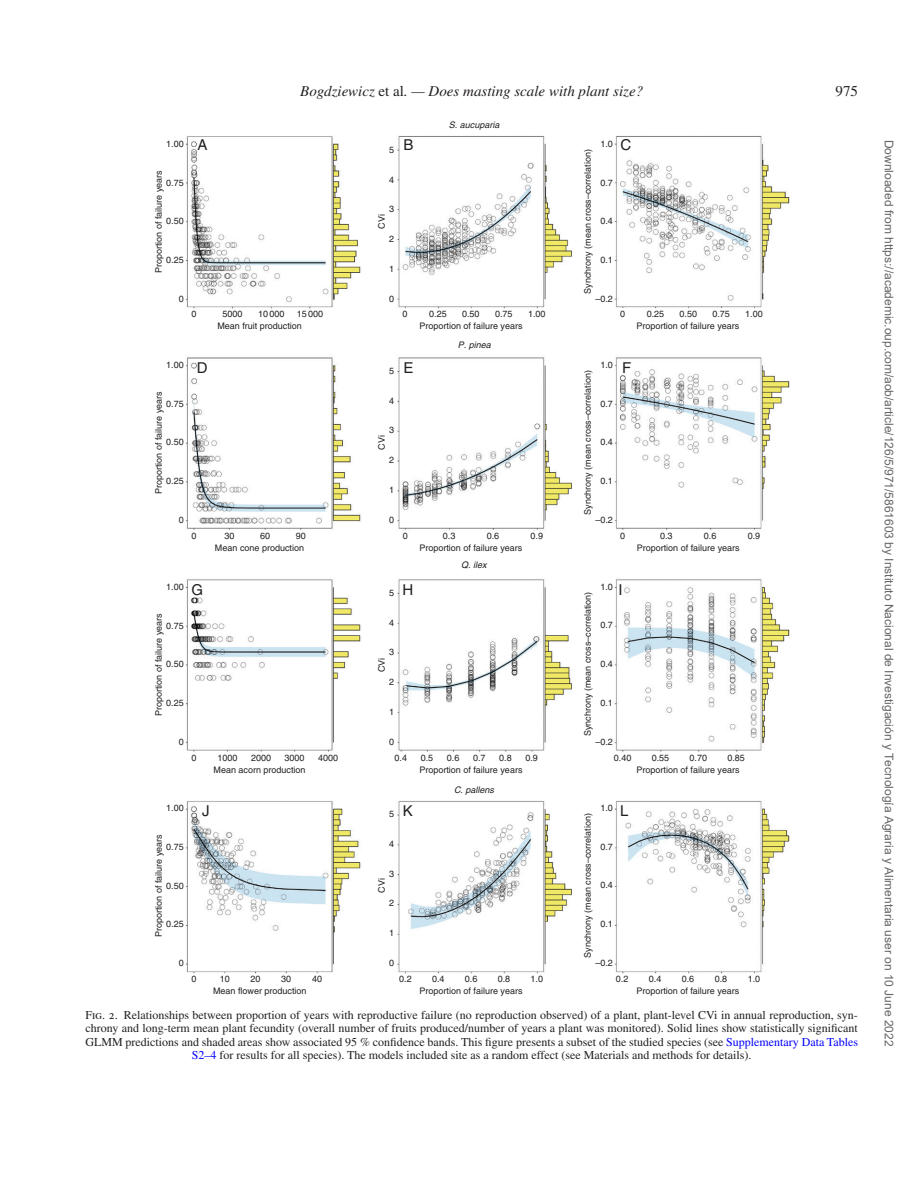
<style>
.page{position:relative;width:918px;height:1186px;background:#fff}
.page>*{position:absolute;margin:0;border:0;box-sizing:border-box;transform-origin:0 0}
.t1{font:italic 15px "Times LT Std";color:#231f20}
.t2{font:15px "Helvetica";color:#231f20}
.t3{font:15px "Times LT Std";color:#231f20}
.t4{font:12px/13.5px "Times LT Std";color:#231f20;text-align:center}
.t5{font:12px "Arial";color:#666}
.t6{font:9px/12px "Helvetica";color:#231f20}
.t7{font:italic 9px "Helvetica";color:#231f20}
.s1{font-style:normal}
.s2{color:#00f}
</style>
<div class="page">
<img style="left:185px;top:136px;width:604px;height:837px">
<h1 class="t1" style="left:300px;top:83px;width:344px">Bogdziewicz <span class="s1">et al</span>. — Does masting scale with plant size?</h1>
<h1 class="t3" style="left:836px;top:82px;width:24px">975</h1>
<p class="t6" style="left:166px;top:138px;width:19px">1.00</p>
<p class="t6" style="left:153px;top:273px;width:105px;rotate:-90deg">Proportion of failure years</p>
<p class="t6" style="left:166px;top:176px;width:19px">0.75</p>
<p class="t6" style="left:166px;top:215px;width:19px">0.50</p>
<p class="t6" style="left:166px;top:254px;width:19px">0.25</p>
<p class="t6" style="left:179px;top:292px;width:7px">0</p>
<p class="t6" style="left:166px;top:359px;width:19px">1.00</p>
<p class="t6" style="left:153px;top:494px;width:105px;rotate:-90deg">Proportion of failure years</p>
<p class="t6" style="left:166px;top:397px;width:19px">0.75</p>
<p class="t6" style="left:166px;top:436px;width:19px">0.50</p>
<p class="t6" style="left:166px;top:475px;width:19px">0.25</p>
<p class="t6" style="left:179px;top:513px;width:7px">0</p>
<p class="t6" style="left:166px;top:581px;width:19px">1.00</p>
<p class="t6" style="left:153px;top:716px;width:105px;rotate:-90deg">Proportion of failure years</p>
<p class="t6" style="left:166px;top:619px;width:19px">0.75</p>
<p class="t6" style="left:166px;top:658px;width:19px">0.50</p>
<p class="t6" style="left:166px;top:697px;width:19px">0.25</p>
<p class="t6" style="left:179px;top:735px;width:7px">0</p>
<p class="t6" style="left:166px;top:802px;width:19px">1.00</p>
<p class="t6" style="left:153px;top:937px;width:105px;rotate:-90deg">Proportion of failure years</p>
<p class="t6" style="left:166px;top:841px;width:19px">0.75</p>
<p class="t6" style="left:166px;top:879px;width:19px">0.50</p>
<p class="t6" style="left:166px;top:918px;width:19px">0.25</p>
<p class="t6" style="left:179px;top:957px;width:7px">0</p>
<p class="t7" style="left:449px;top:119px;width:52px">S. aucuparia</p>
<h1 class="t2" style="left:198px;top:136px;width:12px">A</h1>
<h1 class="t2" style="left:403px;top:136px;width:12px">B</h1>
<h1 class="t2" style="left:621px;top:136px;width:12px">C</h1>
<p class="t6" style="left:600px;top:138px;width:14px">1.0</p>
<p class="t6" style="left:600px;top:176px;width:14px">0.7</p>
<p class="t6" style="left:600px;top:215px;width:14px">0.4</p>
<p class="t6" style="left:600px;top:254px;width:14px">0.1</p>
<p class="t6" style="left:389px;top:144px;width:7px">5</p>
<p class="t6" style="left:582px;top:294px;width:146px;rotate:-90deg">Synchrony (mean cross–correlation)</p>
<p class="t6" style="left:389px;top:173px;width:7px">4</p>
<p class="t6" style="left:389px;top:203px;width:7px">3</p>
<p class="t6" style="left:389px;top:233px;width:7px">2</p>
<p class="t6" style="left:389px;top:263px;width:7px">1</p>
<p class="t6" style="left:389px;top:293px;width:7px">0</p>
<p class="t6" style="left:376px;top:229px;width:16px;rotate:-90deg">CVi</p>
<p class="t6" style="left:595px;top:292px;width:19px">–0.2</p>
<p class="t6" style="left:191px;top:307px;width:7px">0</p>
<p class="t6" style="left:403px;top:307px;width:7px">0</p>
<p class="t6" style="left:429px;top:307px;width:19px">0.25</p>
<p class="t6" style="left:223px;top:307px;width:22px">5000</p>
<p class="t6" style="left:712px;top:307px;width:19px">0.75</p>
<p class="t6" style="left:745px;top:307px;width:19px">1.00</p>
<p class="t6" style="left:217px;top:319px;width:86px">Mean fruit production</p>
<p class="t6" style="left:258px;top:307px;width:28px">10 000</p>
<p class="t6" style="left:297px;top:307px;width:28px">15 000</p>
<p class="t6" style="left:420px;top:307px;width:105px;text-align:center">0.50<br>Proportion of failure years</p>
<p class="t6" style="left:495px;top:307px;width:19px">0.75</p>
<p class="t6" style="left:528px;top:307px;width:19px">1.00</p>
<p class="t6" style="left:620px;top:307px;width:7px">0</p>
<p class="t6" style="left:647px;top:307px;width:19px">0.25</p>
<p class="t6" style="left:636px;top:307px;width:105px;text-align:center">0.50<br>Proportion of failure years</p>
<p class="t7" style="left:458px;top:340px;width:35px">P. pinea</p>
<p class="t6" style="left:600px;top:359px;width:14px">1.0</p>
<p class="t6" style="left:600px;top:397px;width:14px">0.7</p>
<p class="t6" style="left:600px;top:436px;width:14px">0.4</p>
<p class="t6" style="left:600px;top:475px;width:14px">0.1</p>
<h1 class="t2" style="left:197px;top:359px;width:12px">D</h1>
<h1 class="t2" style="left:403px;top:359px;width:12px">E</h1>
<h1 class="t2" style="left:622px;top:359px;width:11px">F</h1>
<p class="t6" style="left:389px;top:365px;width:7px">5</p>
<p class="t6" style="left:582px;top:515px;width:146px;rotate:-90deg">Synchrony (mean cross–correlation)</p>
<p class="t6" style="left:389px;top:394px;width:7px">4</p>
<p class="t6" style="left:389px;top:424px;width:7px">3</p>
<p class="t6" style="left:389px;top:454px;width:7px">2</p>
<p class="t6" style="left:389px;top:484px;width:7px">1</p>
<p class="t6" style="left:389px;top:514px;width:7px">0</p>
<p class="t6" style="left:376px;top:450px;width:16px;rotate:-90deg">CVi</p>
<p class="t6" style="left:595px;top:513px;width:19px">–0.2</p>
<p class="t6" style="left:191px;top:530px;width:7px">0</p>
<p class="t6" style="left:403px;top:530px;width:7px">0</p>
<p class="t6" style="left:419px;top:530px;width:105px;text-indent:24px">0.3<br>Proportion of failure years</p>
<p class="t6" style="left:224px;top:530px;width:12px">30</p>
<p class="t6" style="left:704px;top:530px;width:14px">0.6</p>
<p class="t6" style="left:748px;top:530px;width:14px">0.9</p>
<p class="t6" style="left:215px;top:542px;width:91px">Mean cone production</p>
<p class="t6" style="left:260px;top:530px;width:12px">60</p>
<p class="t6" style="left:296px;top:530px;width:12px">90</p>
<p class="t6" style="left:487px;top:530px;width:14px">0.6</p>
<p class="t6" style="left:531px;top:530px;width:14px">0.9</p>
<p class="t6" style="left:620px;top:530px;width:7px">0</p>
<p class="t6" style="left:637px;top:530px;width:105px;text-indent:23px">0.3<br>Proportion of failure years</p>
<p class="t7" style="left:461px;top:560px;width:27px">Q. ilex</p>
<p class="t6" style="left:600px;top:580px;width:14px">1.0</p>
<p class="t6" style="left:600px;top:619px;width:14px">0.7</p>
<p class="t6" style="left:600px;top:658px;width:14px">0.4</p>
<p class="t6" style="left:600px;top:697px;width:14px">0.1</p>
<h1 class="t2" style="left:192px;top:581px;width:13px">G</h1>
<h1 class="t2" style="left:403px;top:581px;width:12px">H</h1>
<h1 class="t2" style="left:619px;top:581px;width:6px">I</h1>
<p class="t6" style="left:389px;top:587px;width:7px">5</p>
<p class="t6" style="left:582px;top:736px;width:146px;rotate:-90deg">Synchrony (mean cross–correlation)</p>
<p class="t6" style="left:389px;top:616px;width:7px">4</p>
<p class="t6" style="left:389px;top:646px;width:7px">3</p>
<p class="t6" style="left:389px;top:676px;width:7px">2</p>
<p class="t6" style="left:389px;top:706px;width:7px">1</p>
<p class="t6" style="left:389px;top:736px;width:7px">0</p>
<p class="t6" style="left:376px;top:672px;width:16px;rotate:-90deg">CVi</p>
<p class="t6" style="left:595px;top:735px;width:19px">–0.2</p>
<p class="t6" style="left:191px;top:752px;width:7px">0</p>
<p class="t6" style="left:395px;top:752px;width:14px">0.4</p>
<p class="t6" style="left:421px;top:752px;width:14px">0.5</p>
<p class="t6" style="left:217px;top:752px;width:22px">1000</p>
<p class="t6" style="left:727px;top:752px;width:19px">0.85</p>
<p class="t6" style="left:214px;top:764px;width:94px">Mean acorn production</p>
<p class="t6" style="left:251px;top:752px;width:22px">2000</p>
<p class="t6" style="left:285px;top:752px;width:22px">3000</p>
<p class="t6" style="left:318px;top:752px;width:22px">4000</p>
<p class="t6" style="left:419px;top:752px;width:105px;text-indent:27px">0.6<br>Proportion of failure years</p>
<p class="t6" style="left:473px;top:752px;width:14px">0.7</p>
<p class="t6" style="left:499px;top:752px;width:14px">0.8</p>
<p class="t6" style="left:525px;top:752px;width:14px">0.9</p>
<p class="t6" style="left:614px;top:752px;width:19px">0.40</p>
<p class="t6" style="left:652px;top:752px;width:19px">0.55</p>
<p class="t6" style="left:637px;top:752px;width:105px;text-indent:53px">0.70<br>Proportion of failure years</p>
<p class="t7" style="left:454px;top:784px;width:42px">C. pallens</p>
<p class="t6" style="left:600px;top:802px;width:14px">1.0</p>
<p class="t6" style="left:600px;top:840px;width:14px">0.7</p>
<p class="t6" style="left:600px;top:879px;width:14px">0.4</p>
<p class="t6" style="left:600px;top:918px;width:14px">0.1</p>
<h1 class="t2" style="left:202px;top:802px;width:9px">J</h1>
<h1 class="t2" style="left:403px;top:802px;width:12px">K</h1>
<h1 class="t2" style="left:620px;top:802px;width:10px">L</h1>
<p class="t6" style="left:389px;top:808px;width:7px">5</p>
<p class="t6" style="left:582px;top:958px;width:146px;rotate:-90deg">Synchrony (mean cross–correlation)</p>
<p class="t6" style="left:389px;top:838px;width:7px">4</p>
<p class="t6" style="left:389px;top:867px;width:7px">3</p>
<p class="t6" style="left:389px;top:897px;width:7px">2</p>
<p class="t6" style="left:389px;top:927px;width:7px">1</p>
<p class="t6" style="left:389px;top:957px;width:7px">0</p>
<p class="t6" style="left:376px;top:893px;width:16px;rotate:-90deg">CVi</p>
<p class="t6" style="left:595px;top:957px;width:19px">–0.2</p>
<p class="t6" style="left:220px;top:972px;width:12px">10</p>
<p class="t6" style="left:748px;top:972px;width:14px">1.0</p>
<p class="t6" style="left:213px;top:984px;width:95px">Mean flower production</p>
<p class="t6" style="left:250px;top:972px;width:12px">20</p>
<p class="t6" style="left:281px;top:972px;width:12px">30</p>
<p class="t6" style="left:312px;top:972px;width:12px">40</p>
<p class="t6" style="left:498px;top:972px;width:14px">0.8</p>
<p class="t6" style="left:531px;top:972px;width:14px">1.0</p>
<p class="t6" style="left:616px;top:972px;width:14px">0.2</p>
<p class="t6" style="left:649px;top:972px;width:14px">0.4</p>
<p class="t6" style="left:682px;top:972px;width:14px">0.6</p>
<p class="t6" style="left:636px;top:972px;width:105px;text-indent:78px">0.8<br>Proportion of failure years</p>
<p class="t6" style="left:191px;top:972px;width:7px">0</p>
<p class="t6" style="left:399px;top:972px;width:14px">0.2</p>
<p class="t6" style="left:432px;top:972px;width:14px">0.4</p>
<p class="t6" style="left:420px;top:972px;width:105px;text-align:center">0.6<br>Proportion of failure years</p>
<p class="t4" style="left:86px;top:1008px;width:774px">Fig. 2. Relationships between proportion of years with reproductive failure (no reproduction observed) of a plant, plant-level CVi in annual reproduction, syn&shy;chrony and long-term mean plant fecundity (overall number of fruits produced/number of years a plant was monitored). Solid lines show statistically significant GLMM predictions and shaded areas show associated 95 % confidence bands. This figure presents a subset of the studied species (see <span class="s2">Supplementary Data Tables S2–4</span> for results for all species). The models included site as a random effect (see Materials and methods for details).</p>
<h2 class="t5" style="left:893px;top:140px;width:908px;rotate:90deg">Downloaded from https://academic.oup.com/aob/article/126/5/971/5861603 by Instituto Nacional de Investigación y Tecnología Agraria y Alimentaria user on 10 June 2022</h2>
</div>
